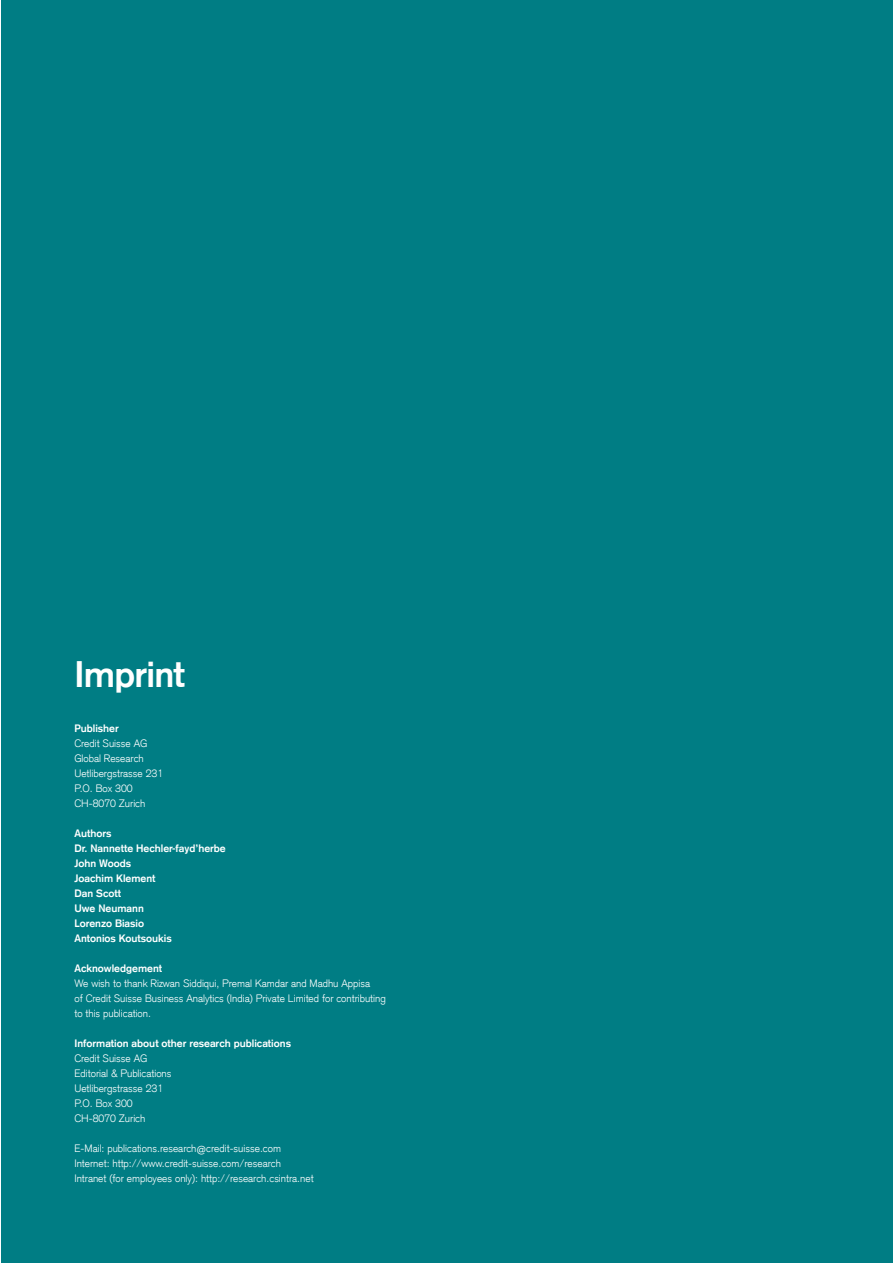
<style>
.page{position:relative;width:893px;height:1263px;background:#fff}
.page>*{position:absolute;margin:0;border:0;box-sizing:border-box;transform-origin:0 0}
.t1{font:700 36px "Credit Suisse Type";letter-spacing:-.02em;color:#fff}
.t2{font:300 10.5px/15px "Credit Suisse Type";color:#fff}
.t3{font:700 10.5px/15px "Credit Suisse Type";color:#fff}
</style>
<div class="page">
<div style="left:2px;top:0;width:891px;height:1263px;background:#007d84"></div>
<h1 class="t1" style="left:74px;top:653px;width:112px">Imprint</h1>
<p class="t3" style="left:74px;top:721px;width:46px">Publisher</p>
<p class="t2" style="left:74px;top:736px;width:90px">Credit Suisse AG<br>Global Research<br>Uetlibergstrasse 231<br>P.O. Box 300<br>CH-8070 Zurich</p>
<p class="t3" style="left:74px;top:826px;width:153px">Authors<br>Dr. Nannette Hechler-fayd’herbe<br>John Woods<br>Joachim Klement<br>Dan Scott<br>Uwe Neumann<br>Lorenzo Biasio<br>Antonios Koutsoukis</p>
<p class="t3" style="left:74px;top:961px;width:89px">Acknowledgement</p>
<p class="t2" style="left:74px;top:976px;width:313px">We wish to thank Rizwan Siddiqui, Premal Kamdar and Madhu Appisa<br>of Credit Suisse Business Analytics (India) Private Limited for contributing to this publication.</p>
<p class="t3" style="left:74px;top:1036px;width:218px">Information about other research publications</p>
<p class="t2" style="left:74px;top:1051px;width:99px">Credit Suisse AG<br>Editorial &amp; Publications<br>Uetlibergstrasse 231<br>P.O. Box 300<br>CH-8070 Zurich</p>
<p class="t2" style="left:74px;top:1141px;width:241px">E-Mail: publications.research@credit-suisse.com<br>Internet: http://www.credit-suisse.com/research<br>Intranet (for employees only): http://research.csintra.net</p>
</div>
